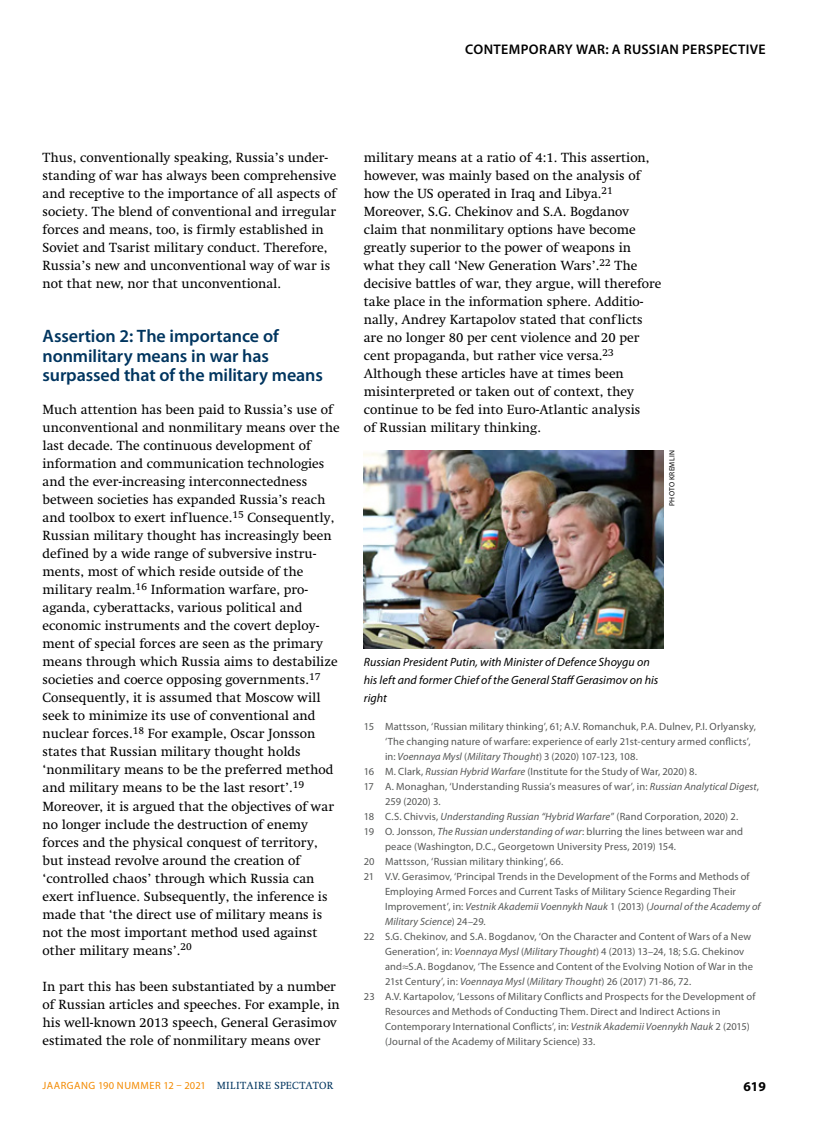
<style>
.page{position:relative;width:817px;height:1136px;background:#fff}
.page>*{position:absolute;margin:0;border:0;box-sizing:border-box;transform-origin:0 0}
.t1{font:600 18px/19.5px "Myriad Pro";letter-spacing:-.005em;color:#00355f}
.t2{font:600 13.95px "Myriad Pro";letter-spacing:.025em;color:#000}
.t3{font:13.5px/18px "Swift LT Std";color:#000}
.t4{font:700 13.5px "Myriad Pro";color:#000}
.t5{font:italic 12px/18px "Myriad Pro";letter-spacing:.005em;color:#000}
.t6{font:10.5px "Myriad Pro";letter-spacing:.01em;color:#555756}
.t7{font:italic 10.5px "Myriad Pro";letter-spacing:.01em;color:#555756}
.t8{font:10.5px "Myriad Pro";letter-spacing:.045em;color:#f38a00}
.t9{font:7.5px "Myriad Pro";letter-spacing:.035em;color:#000}
.s1{font-style:normal}
.s2{font-style:italic}
.s3{font-family:"Swift LT Std";color:#00355f}
</style>
<div class="page">
<img style="left:364px;top:450px;width:299px;height:198px">
<p class="t2" style="left:465px;top:40px;width:302px">Contemporary war: a Russian perspective</p>
<p class="t3" style="left:43px;top:149px;width:295px">Thus, conventionally speaking, Russia’s under&shy;standing of war has always been comprehensive and receptive to the importance of all aspects of society. The blend of conventional and irregular forces and means, too, is firmly established in Soviet and Tsarist military conduct. Therefore, Russia’s new and unconventional way of war is not that new, nor that unconventional.</p>
<h1 class="t1" style="left:43px;top:326px;width:282px">Assertion 2: The importance of nonmilitary means in war has surpassed that of the military means</h1>
<p class="t3" style="left:43px;top:401px;width:298px">Much attention has been paid to Russia’s use of unconventional and nonmilitary means over the last decade. The continuous development of information and communication technologies and the ever-increasing interconnectedness between societies has expanded Russia’s reach and toolbox to exert influence.<sup>15</sup> Consequently, Russian military thought has increasingly been defined by a wide range of subversive instru&shy;ments, most of which reside outside of the military realm.<sup>16</sup> Information warfare, pro&shy;aganda, cyberattacks, various political and economic instruments and the covert deploy&shy;ment of special forces are seen as the primary means through which Russia aims to destabilize societies and coerce opposing governments.<sup>17<br></sup>Consequently, it is assumed that Moscow will seek to minimize its use of conventional and nuclear forces.<sup>18</sup> For example, Oscar Jonsson states that Russian military thought holds ‘nonmilitary means to be the preferred method and military means to be the last resort’.<sup>19<br></sup>Moreover, it is argued that the objectives of war no longer include the destruction of enemy forces and the physical conquest of territory, but instead revolve around the creation of ‘controlled chaos’ through which Russia can exert influence. Subsequently, the inference is made that ‘the direct use of military means is not the most important method used against other military means’.<sup>20</sup></p>
<p class="t3" style="left:43px;top:977px;width:299px">In part this has been substantiated by a number of Russian articles and speeches. For example, in his well-known 2013 speech, General Gerasimov estimated the role of nonmilitary means over</p>
<p class="t3" style="left:364px;top:149px;width:299px">military means at a ratio of 4:1. This assertion, however, was mainly based on the analysis of how the US operated in Iraq and Libya.<sup>21<br></sup>Moreover, S.G. Chekinov and S.A. Bogdanov claim that nonmilitary options have become greatly superior to the power of weapons in what they call ‘New Generation Wars’.<sup>22</sup> The decisive battles of war, they argue, will therefore take place in the information sphere. Additio&shy;nally, Andrey Kartapolov stated that conflicts are no longer 80 per cent violence and 20 per cent propaganda, but rather vice versa.<sup>23<br></sup>Although these articles have at times been misinterpreted or taken out of context, they continue to be fed into Euro-Atlantic analysis<br>of Russian military thinking.</p>
<p class="t9" style="left:667px;top:505px;width:57px;rotate:-90deg">PHOTO KREMLIN</p>
<p class="t5" style="left:364px;top:653px;width:296px">Russian President Putin, with Minister of Defence Shoygu on his left and former Chief of the General Staff Gerasimov on his right</p>
<p class="t6" style="left:364px;top:719px;width:393px">15 Mattsson, ‘Russian military thinking’, 61; A.V. Romanchuk, P.A. Dulnev, P.I. Orlyansky,</p>
<p class="t6" style="left:385px;top:734px;width:367px">‘The changing nature of warfare: experience of early 21st-century armed conflicts’,</p>
<p class="t7" style="left:385px;top:749px;width:254px"><span class="s1">in:</span> Voennaya Mysl <span class="s1">(</span>Military Thought<span class="s1">) 3 (2020) 107-123, 108.</span></p>
<p class="t6" style="left:364px;top:764px;width:334px">16 M. Clark, <span class="s2">Russian Hybrid Warfare</span> (Institute for the Study of War, 2020) 8.</p>
<p class="t6" style="left:364px;top:779px;width:396px">17 A. Monaghan, ‘Understanding Russia’s measures of war’, in: <span class="s2">Russian Analytical Digest</span>,</p>
<p class="t6" style="left:385px;top:794px;width:57px">259 (2020) 3.</p>
<p class="t6" style="left:364px;top:809px;width:376px">18 C.S. Chivvis, <span class="s2">Understanding Russian “Hybrid Warfare</span>” (Rand Corporation, 2020) 2.</p>
<p class="t6" style="left:364px;top:824px;width:380px">19 O. Jonsson, <span class="s2">The Russian understanding of war</span>: blurring the lines between war and</p>
<p class="t6" style="left:385px;top:839px;width:292px">peace (Washington, D.C., Georgetown University Press, 2019) 154.</p>
<p class="t6" style="left:364px;top:854px;width:201px">20 Mattsson, ‘Russian military thinking’, 66.</p>
<p class="t6" style="left:364px;top:869px;width:387px">21 V.V. Gerasimov, ‘Principal Trends in the Development of the Forms and Methods of</p>
<p class="t6" style="left:385px;top:884px;width:352px">Employing Armed Forces and Current Tasks of Military Science Regarding Their</p>
<p class="t7" style="left:385px;top:899px;width:377px"><span class="s1">Improvement’, in:</span> Vestnik Akademii Voennykh Nauk <span class="s1">1 (2013) (</span>Journal of the Academy of</p>
<p class="t7" style="left:385px;top:914px;width:102px">Military Science<span class="s1">) 24–29.</span></p>
<p class="t6" style="left:364px;top:929px;width:389px">22 S.G. Chekinov, and S.A. Bogdanov, ‘On the Character and Content of Wars of a New</p>
<p class="t6" style="left:385px;top:944px;width:360px">Generation’, in: <span class="s2">Voennaya Mysl</span> (<span class="s2">Military Thought</span>) 4 (2013) 13–24, 18; S.G. Chekinov</p>
<p class="t6" style="left:385px;top:959px;width:369px">and≈S.A. Bogdanov, ‘The Essence and Content of the Evolving Notion of War in the</p>
<p class="t6" style="left:385px;top:974px;width:308px">21st Century’, in: <span class="s2">Voennaya Mysl</span> (<span class="s2">Military Thought</span>) 26 (2017) 71-86, 72.</p>
<p class="t6" style="left:364px;top:989px;width:393px">23 A.V. Kartapolov, ‘Lessons of Military Conflicts and Prospects for the Development of</p>
<p class="t6" style="left:385px;top:1004px;width:337px">Resources and Methods of Conducting Them. Direct and Indirect Actions in</p>
<p class="t6" style="left:385px;top:1019px;width:366px">Contemporary International Conflicts’, in: <span class="s2">Vestnik Akademii Voennykh Nauk</span> 2 (2015)</p>
<p class="t6" style="left:385px;top:1034px;width:212px">(Journal of the Academy of Military Science) 33.</p>
<p class="t8" style="left:43px;top:1078px;width:292px">JAARGANG 190 NUMMER 12 – 2021 <span class="s3">MILITAIRE SPECTATOR</span></p>
<p class="t4" style="left:743px;top:1077px;width:24px">619</p>
</div>
